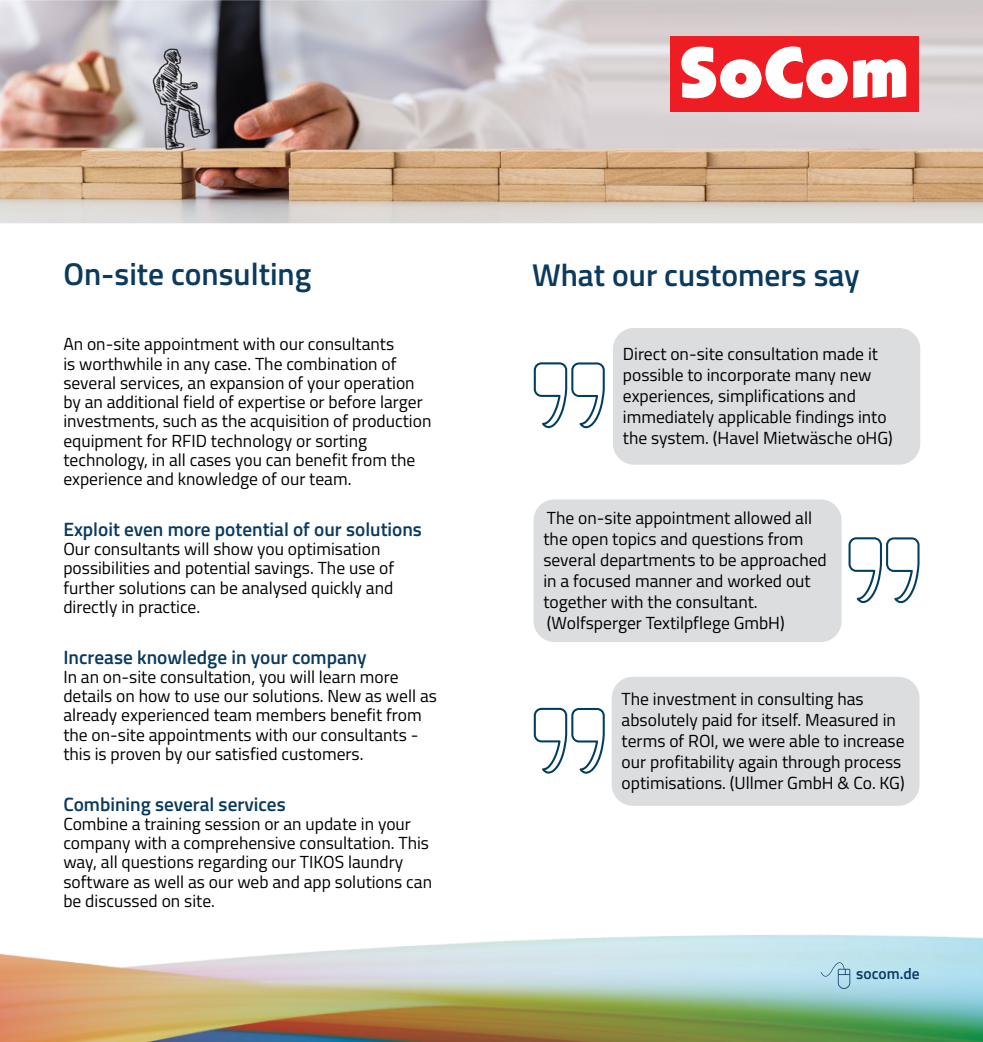
<style>
.page{position:relative;width:983px;height:1042px;background:#fff}
.page>*{position:absolute;margin:0;border:0;box-sizing:border-box;transform-origin:0 0}
.t1{font:600 31.5px "Titillium Web";color:#0a3a5e}
.t2{font:600 19.25px "Titillium Web";color:#0a3a5e}
.t3{font:17.5px/19.2px "Titillium Web";color:#000}
.t4{font:600 15.58px "Titillium Web";color:#0a3a5e}
</style>
<div class="page">
<img style="left:0;top:449px;width:982px;height:593px">
<img style="left:0;top:0;width:982px;height:223px">
<svg style="left:820px;top:962px;width:30px;height:27px"></svg>
<div style="left:670px;top:36px;width:248px;height:76px;background:#ee1d23"></div>
<svg style="left:681px;top:46px;width:224px;height:52px"></svg>
<div style="left:612px;top:328px;width:308px;height:137px;background:#dcddde;border-radius:21px"></div>
<div style="left:611px;top:677px;width:308px;height:129px;background:#dcddde;border-radius:21px"></div>
<div style="left:533px;top:499px;width:308px;height:143px;background:#dcddde;border-radius:21px"></div>
<svg style="left:533px;top:362px;width:71px;height:66px"></svg>
<svg style="left:848px;top:537px;width:71px;height:66px"></svg>
<svg style="left:533px;top:708px;width:71px;height:66px"></svg>
<p class="t1" style="left:63px;top:250px;width:249px">On-site consulting</p>
<p class="t3" style="left:63px;top:334px;width:369px">An on-site appointment with our consultants<br>is worthwhile in any case. The combination of several services, an expansion of your operation by an additional field of expertise or before larger investments, such as the acquisition of production equipment for RFID technology or sorting technology, in all cases you can benefit from the experience and knowledge of our team.</p>
<p class="t2" style="left:63px;top:515px;width:360px">Exploit even more potential of our solutions</p>
<p class="t3" style="left:63px;top:538px;width:332px">Our consultants will show you optimisation possibilities and potential savings. The use of further solutions can be analysed quickly and directly in practice.</p>
<p class="t2" style="left:63px;top:642px;width:305px">Increase knowledge in your company</p>
<p class="t3" style="left:63px;top:666px;width:375px">In an on-site consultation, you will learn more details on how to use our solutions. New as well as already experienced team members benefit from the on-site appointments with our consultants - this is proven by our satisfied customers.</p>
<p class="t2" style="left:63px;top:789px;width:224px">Combining several services</p>
<p class="t3" style="left:63px;top:813px;width:370px">Combine a training session or an update in your company with a comprehensive consultation. This way, all questions regarding our TIKOS laundry software as well as our web and app solutions can be discussed on site.</p>
<p class="t1" style="left:532px;top:251px;width:329px">What our customers say</p>
<p class="t3" style="left:622px;top:343px;width:271px;line-height:21px">Direct on-site consultation made it possible to incorporate many new experiences, simplifications and immediately applicable findings into the system. (Havel Mietwäsche oHG)</p>
<p class="t3" style="left:543px;top:507px;width:285px;line-height:21px">The on-site appointment allowed all the open topics and questions from several departments to be approached in a focused manner and worked out together with the consultant.</p>
<p class="t3" style="left:547px;top:613px;width:239px">(Wolfsperger Textilpflege GmbH)</p>
<p class="t3" style="left:621px;top:688px;width:284px;line-height:21px">The investment in consulting has absolutely paid for itself. Measured in terms of ROI, we were able to increase our profitability again through process optimisations. (Ullmer GmbH &amp; Co. KG)</p>
<p class="t4" style="left:856px;top:962px;width:65px">socom.de</p>
</div>
